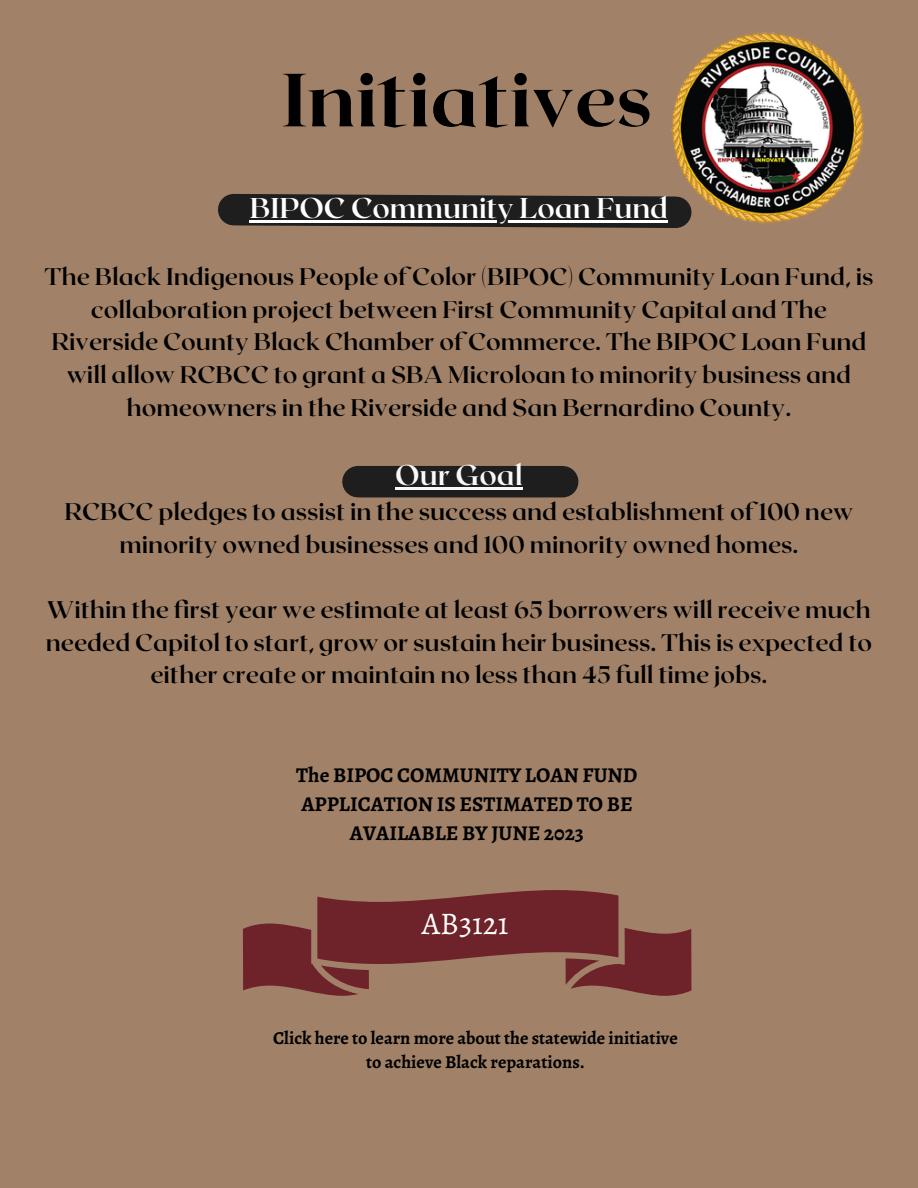
<style>
.page{position:relative;width:918px;height:1188px;background:#a18268}
.page>*{position:absolute;margin:0;border:0;box-sizing:border-box;transform-origin:0 0}
.t1{font:800 75.15px "Roxborough CF";color:#000}
.t2{font:31.5px "Alegreya";color:#fff}
.t3{font:700 28.5px "Roxborough CF";color:#fff}
.t4{font:700 28.5px "Roxborough CF";color:#f9f8f8}
.t5{font:700 24px/32.7px "Roxborough CF";color:#000;text-align:center}
.t6{font:700 21.15px/29.2px "Alegreya";color:#000;text-align:center}
.t7{font:700 18.15px/24.6px "Alegreya";color:#000;text-align:center}
</style>
<div class="page">
<svg style="left:243px;top:890px;width:448px;height:106px"></svg>
<img style="left:671px;top:32px;width:193px;height:192px">
<div style="left:358px;top:466px;width:205px;height:31px;background:#1e1e1e"></div>
<svg style="left:218px;top:178px;width:489px;height:50px"></svg>
<hr style="left:250px;top:220px;width:418px;height:2px;background:#fff">
<hr style="left:395px;top:488px;width:128px;height:2px;background:#f9f8f8">
<h1 class="t1" style="left:282px;top:51px;width:372px">Initiatives</h1>
<p class="t3" style="left:250px;top:189px;width:420px">BIPOC Community Loan Fund</p>
<p class="t5" style="left:45px;top:259px;width:830px">The Black Indigenous People of Color (BIPOC) Community Loan Fund, is collaboration project between First Community Capital and The Riverside County Black Chamber of Commerce. The BIPOC Loan Fund will allow RCBCC to grant a SBA Microloan to minority business and homeowners in the Riverside and San Bernardino County.</p>
<p class="t4" style="left:395px;top:457px;width:129px">Our Goal</p>
<p class="t5" style="left:65px;top:494px;width:790px">RCBCC pledges to assist in the success and establishment of 100 new minority owned businesses and 100 minority owned homes.</p>
<p class="t5" style="left:46px;top:592px;width:828px">Within the first year we estimate at least 65 borrowers will receive much needed Capitol to start, grow or sustain heir business. This is expected to either create or maintain no less than 45 full time jobs.</p>
<p class="t6" style="left:296px;top:760px;width:343px">The BIPOC COMMUNITY LOAN FUND<br>APPLICATION IS ESTIMATED TO BE<br>AVAILABLE BY JUNE 2023</p>
<h2 class="t2" style="left:422px;top:902px;width:88px">AB3121</h2>
<p class="t7" style="left:273px;top:1025px;width:406px">Click here to learn more about the statewide initiative to achieve Black reparations.</p>
</div>
